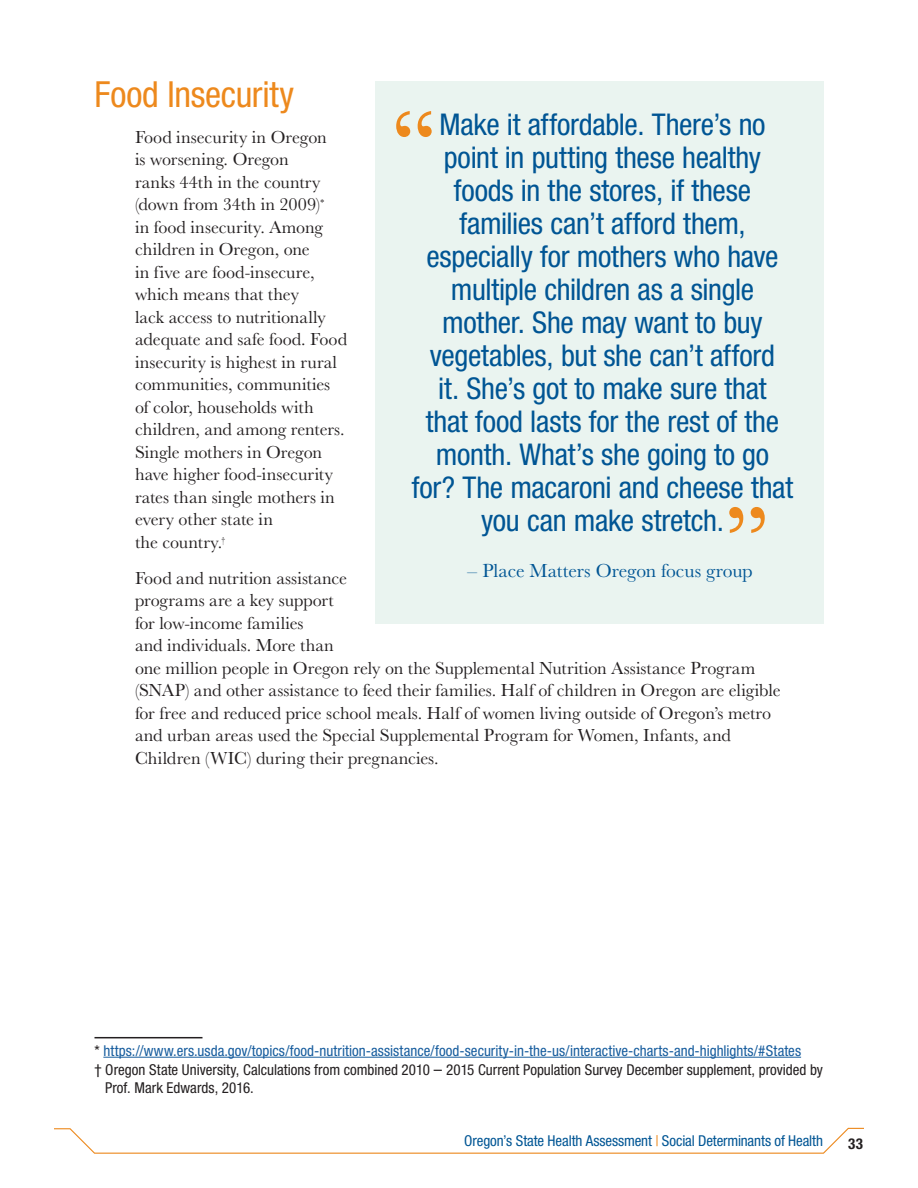
<style>
.page{position:relative;width:918px;height:1188px;background:#fff}
.page>*{position:absolute;margin:0;border:0;box-sizing:border-box;transform-origin:0 0}
.t1{font:500 90px "Baskerville URW";color:#ed891d}
.t2{font:condensed 36px "Helvetica Neue LT Std";letter-spacing:-.005em;color:#ed891d}
.Pull_quote{font:condensed 30px/33px "Helvetica Neue LT Std";letter-spacing:-.01em;color:#005594;text-align:center}
.Quote_attribution{font:19.5px "Baskerville URW";color:#005594}
.Body{font:18px/22.5px "Baskerville URW";color:#231f20}
.Footnotes{font:condensed 15px/18px "Helvetica Neue LT Std";color:#231f20}
.Footnotes-2{font:condensed 15px "Helvetica Neue LT Std";letter-spacing:.005em;color:#175d9e}
.t3{font:condensed 15px "Helvetica Neue LT Std";letter-spacing:-.005em;color:#005594}
.t4{font:700 condensed 15px "Helvetica Neue LT Std";color:#231f20}
.s1{color:#231f20}
.s2{font-size:16.5px}
.s3{color:#ed891d}
</style>
<div class="page">
<svg style="left:54px;top:1127px;width:810px;height:27px"></svg>
<hr style="left:94px;top:1037px;width:108px;height:1px;background:#231f20">
<hr style="left:103px;top:1057px;width:698px;height:1px;background:#175d9e">
<div style="left:375px;top:81px;width:449px;height:542px;background:#eaf4f0"></div>
<h2 class="t2" style="left:94px;top:73px;width:201px">Food Insecurity</h2>
<h1 class="t1" style="left:391px;top:89px;width:47px">“</h1>
<p class="Pull_quote" style="left:412px;top:108px;width:383px">Make it affordable. There’s no point in putting these healthy foods in the stores, if these families can’t afford them, especially for mothers who have multiple children as a single mother. She may want to buy vegetables, but she can’t afford<br>it. She’s got to make sure that<br>that food lasts for the rest of the month. What’s she going to go for? The macaroni and cheese that you can make stretch.</p>
<p class="Quote_attribution" style="left:467px;top:560px;width:287px">– Place Matters Oregon focus group</p>
<p class="Body" style="left:135px;top:126px;width:214px">Food insecurity in Oregon<br>is worsening. Oregon<br>ranks 44th in the country (down from 34th in 2009)<sup>*<br></sup>in food insecurity. Among children in Oregon, one<br>in five are food-insecure, which means that they<br>lack access to nutritionally adequate and safe food. Food insecurity is highest in rural communities, communities of color, households with children, and among renters.<br>Single mothers in Oregon have higher food-insecurity rates than single mothers in every other state in<br>the country.<sup>†</sup></p>
<p class="Body" style="left:135px;top:567px;width:647px">Food and nutrition assistance<br>programs are a key support<br>for low-income families<br>and individuals. More than<br>one million people in Oregon rely on the Supplemental Nutrition Assistance Program (SNAP) and other assistance to feed their families. Half of children in Oregon are eligible for free and reduced price school meals. Half of women living outside of Oregon’s metro and urban areas used the Special Supplemental Program for Women, Infants, and Children (WIC) during their pregnancies.</p>
<h1 class="t1" style="left:770px;top:555px;width:47px;rotate:-180deg">“</h1>
<p class="Footnotes-2" style="left:94px;top:1042px;width:708px"><span class="s1">*</span> https://www.ers.usda.gov/topics/food-nutrition-assistance/food-security-in-the-us/interactive-charts-and-highlights/#States</p>
<p class="Footnotes" style="left:105px;top:1061px;width:720px;text-indent:-10px">† Oregon State University, Calculations from combined 2010 <span class="s2">–</span> 2015 Current Population Survey December supplement, provided by<br>Prof. Mark Edwards, 2016.</p>
<p class="t3" style="left:464px;top:1132px;width:360px">Oregon’s State Health Assessment <span class="s3">|</span> Social Determinants of Health</p>
<p class="t4" style="left:848px;top:1135px;width:16px">33</p>
</div>
